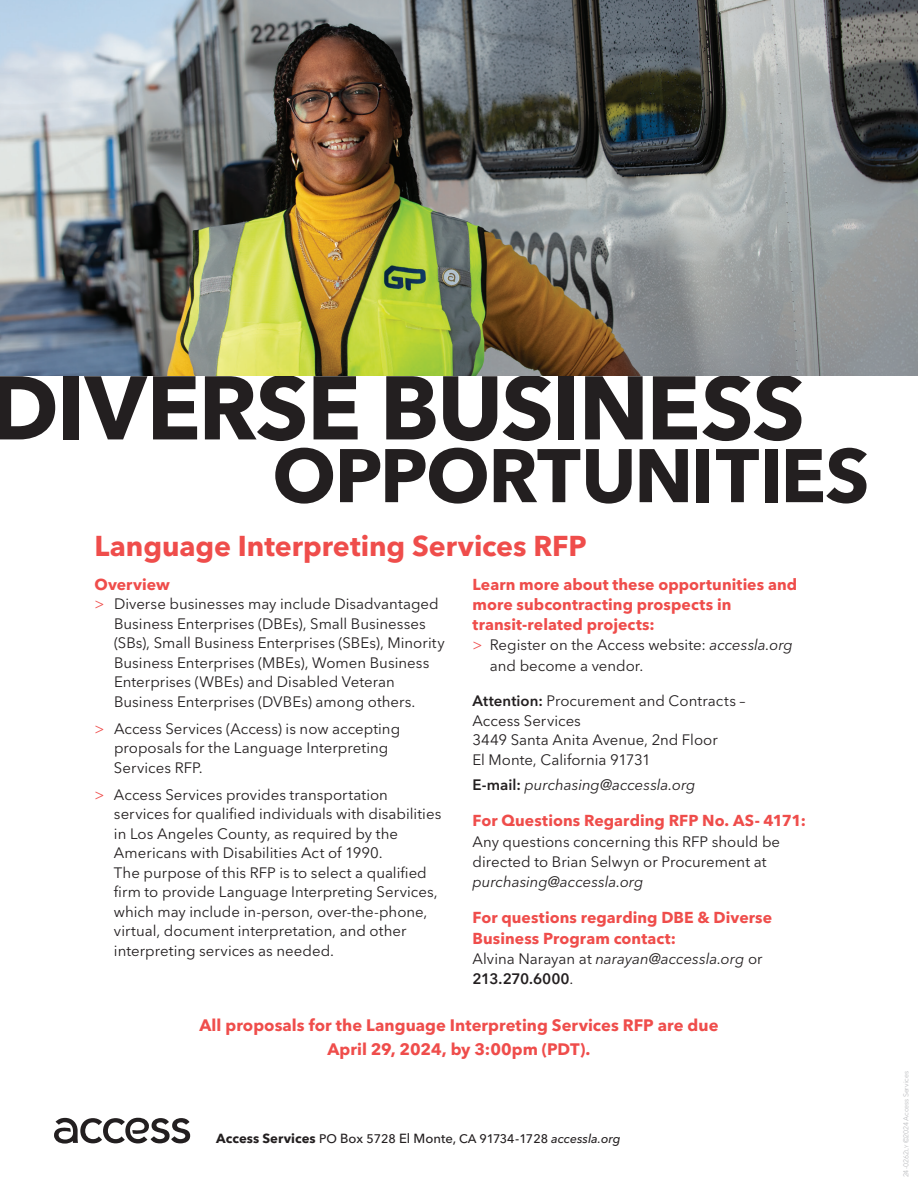
<style>
.page{position:relative;width:918px;height:1188px;background:#fff}
.page>*{position:absolute;margin:0;border:0;box-sizing:border-box;transform-origin:0 0}
.t1{font:700 89.25px "Avenir Next LT Pro";letter-spacing:-.02em;color:#231f20}
.t2{font:700 75px "Avenir Next LT Pro";letter-spacing:-.02em;color:#231f20}
.t3{font:700 28.5px "Avenir Next LT Pro";letter-spacing:-.005em;color:#ef4d4b}
.t4{font:700 16.5px/24px "Avenir Next LT Pro";letter-spacing:.005em;color:#ef4d4b;text-align:center}
.t5{font:700 15.75px/20.2px "Avenir Next LT Pro";letter-spacing:.005em;color:#ef4d4b}
.t6{font:15px/19.5px "Avenir Next LT Pro";color:#231f20}
.t7{font:italic 15px/20.2px "Avenir Next LT Pro";letter-spacing:-.005em;color:#231f20}
.t8{font:500 12.3px "Avenir Next LT Pro";color:#231f20}
.t9{font:7.05px "Avenir Next LT Pro";letter-spacing:-.02em;color:#bcbdc0}
.s1{color:#ef4d4b}
.s2{font-style:italic}
.s3{font-weight:600}
.s4{font-weight:600;font-style:normal}
.s5{font-style:normal}
.s6{font-weight:700;font-size:13.2px}
.s7{font-size:13.2px}
.s8{font-size:5.55px}
</style>
<div class="page">
<img style="left:0;top:0;width:918px;height:376px">
<svg style="left:54px;top:1118px;width:136px;height:26px"></svg>
<h1 class="t1" style="left:-10px;top:353px;width:817px">DIVERSE BUSINESS</h1>
<h2 class="t2" style="left:272px;top:430px;width:599px">OPPORTUNITIES</h2>
<h3 class="t3" style="left:94px;top:529px;width:494px">Language Interpreting Services RFP</h3>
<p class="t5" style="left:94px;top:574px;width:77px">Overview</p>
<p class="t6" style="left:114px;top:594px;width:332px;text-indent:-20px"><span class="s1">&gt;</span> Diverse businesses may include Disadvantaged Business Enterprises (DBEs), Small Businesses (SBs), Small Business Enterprises (SBEs), Minority Business Enterprises (MBEs), Women Business Enterprises (WBEs) and Disabled Veteran Business Enterprises (DVBEs) among others.</p>
<p class="t6" style="left:114px;top:719px;width:288px;text-indent:-19px"><span class="s1">&gt;</span> Access Services (Access) is now accepting proposals for the Language Interpreting<br>Services RFP.</p>
<p class="t6" style="left:114px;top:785px;width:329px;text-indent:-20px"><span class="s1">&gt;</span> Access Services provides transportation services for qualified individuals with disabilities in Los Angeles County, as required by the Americans with Disabilities Act of 1990.<br>The purpose of this RFP is to select a qualified firm to provide Language Interpreting Services, which may include in-person, over-the-phone, virtual, document interpretation, and other interpreting services as needed.</p>
<p class="t5" style="left:472px;top:574px;width:326px">Learn more about these opportunities and more subcontracting prospects in transit-related projects:</p>
<p class="t6" style="left:490px;top:635px;width:305px;line-height:20.2px;text-indent:-17px"><span class="s1">&gt;</span> Register on the Access website: <span class="s2">accessla.org </span>and become a vendor.</p>
<p class="t6" style="left:472px;top:691px;width:275px"><span class="s3">Attention:</span> Procurement and Contracts –<br>Access Services<br>3449 Santa Anita Avenue, 2nd Floor<br>El Monte, California 91731</p>
<p class="t7" style="left:472px;top:774px;width:225px"><span class="s4">E-mail:</span> purchasing@accessla.org</p>
<p class="t5" style="left:472px;top:811px;width:335px">For Questions Regarding RFP No. AS- 4171:</p>
<p class="t6" style="left:472px;top:831px;width:309px;line-height:20.2px">Any questions concerning this RFP should be directed to Brian Selwyn or Procurement at</p>
<p class="t7" style="left:472px;top:872px;width:172px">purchasing@accessla.org</p>
<p class="t5" style="left:472px;top:908px;width:301px">For questions regarding DBE &amp; Diverse<br>Business Program contact:</p>
<p class="t7" style="left:472px;top:949px;width:292px"><span class="s5">Alvina Narayan at</span> narayan@accessla.org <span class="s5">or<br></span><span class="s4">213.270.6000</span><span class="s5">.</span></p>
<p class="t4" style="left:199px;top:1013px;width:521px">All proposals for the Language Interpreting Services RFP are due<br>April 29, 2024, by 3:00pm (PDT).</p>
<p class="t8" style="left:216px;top:1132px;width:406px"><span class="s6">Access Services</span> PO <span class="s7">Box</span> 5728 <span class="s7">El Monte,</span> CA 91734<span class="s7">-</span>1728 <span class="s2">accessla.org</span></p>
<p class="t9" style="left:902px;top:1177px;width:108px;rotate:-90deg">24-0262<span class="s8">LY</span> ©2024 Access Services</p>
</div>
